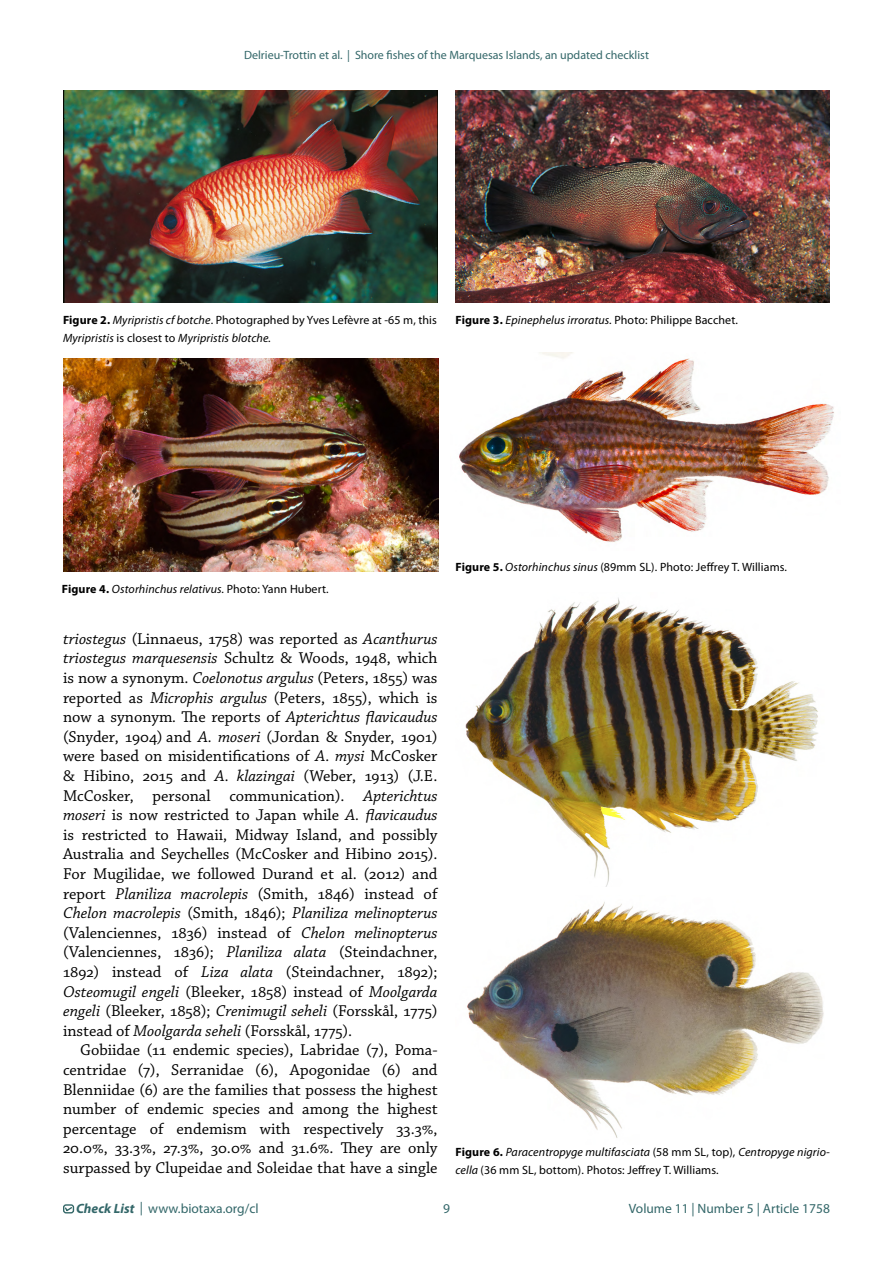
<style>
.page{position:relative;width:893px;height:1263px;background:#fff}
.page>*{position:absolute;margin:0;border:0;box-sizing:border-box;transform-origin:0 0}
.t1{font:16.5px/19.6px "Chaparral Pro";color:#000;text-align:justify}
.t2{font:13.5px "Myriad Pro";color:#336769}
.t3{font:12px/18px "Myriad Pro";letter-spacing:.01em;color:#000}
.t4{font:italic 12px/18px "Myriad Pro";letter-spacing:.01em;color:#000}
.t5{font:12px "Myriad Pro";color:#336769}
.s1{font-weight:700;font-style:normal}
.s2{font-style:normal}
.s3{font-weight:700}
.s4{font-style:italic}
.s5{font-weight:700;font-style:italic}
</style>
<div class="page">
<div style="left:63px;top:1204px;width:11px;height:9px;border:1px solid #336767;border-radius:2px"></div>
<svg style="left:64px;top:1206px;width:9px;height:6px"></svg>
<img style="left:63px;top:90px;width:374px;height:213px">
<img style="left:455px;top:90px;width:375px;height:213px">
<img style="left:63px;top:359px;width:375px;height:212px">
<img style="left:459px;top:352px;width:375px;height:190px">
<img style="left:465px;top:597px;width:353px;height:290px">
<img style="left:467px;top:902px;width:357px;height:236px">
<p class="t5" style="left:244px;top:47px;width:406px">Delrieu-Trottin et al. | Shore fishes of the Marquesas Islands, an updated checklist</p>
<p class="t4" style="left:63px;top:311px;width:375px"><span class="s1">Figure 2.</span> Myripristis cf botche<span class="s2">. Photographed by Yves Lefèvre at -65 m, this<br></span>Myripristis <span class="s2">is closest to</span> Myripristis blotche.</p>
<p class="t3" style="left:455px;top:311px;width:284px"><span class="s3">Figure 3.</span> <span class="s4">Epinephelus irroratus.</span> Photo: Philippe Bacchet.</p>
<p class="t4" style="left:62px;top:580px;width:268px"><span class="s1">Figure 4.</span> Ostorhinchus relativus. <span class="s2">Photo: Yann Hubert.</span></p>
<p class="t1" style="left:63px;top:629px;width:376px"><span class="s4">triostegus</span> (Linnaeus, 1758) was reported as <span class="s4">Acanthurus triostegus marquesensis</span> Schultz &amp; Woods, 1948, which is now a synonym. <span class="s4">Coelonotus argulus</span> (Peters, 1855) was reported as <span class="s4">Microphis argulus</span> (Peters, 1855), which is now a synonym<span class="s4">.</span> The reports of <span class="s4">Apterichtus flavicaudus </span>(Snyder, 1904) and <span class="s4">A. moseri</span> (Jordan &amp; Snyder, 1901) were based on misidentifications of <span class="s4">A. mysi</span> McCosker &amp; Hibino, 2015 and <span class="s4">A. klazingai</span> (Weber, 1913) (J.E.<br>McCosker, personal communication). <span class="s4">Apterichtus moseri</span> is now restricted to Japan while <span class="s4">A. flavicaudus </span>is restricted to Hawaii, Midway Island, and possibly Australia and Seychelles (McCosker and Hibino 2015).<br>For Mugilidae, we followed Durand et al. (2012) and report <span class="s4">Planiliza macrolepis</span> (Smith, 1846) instead of <span class="s4">Chelon macrolepis</span> (Smith, 1846); <span class="s4">Planiliza melinopterus </span>(Valenciennes, 1836) instead of <span class="s4">Chelon melinopterus </span>(Valenciennes, 1836); <span class="s4">Planiliza alata</span> (Steindachner, 1892) instead of <span class="s4">Liza alata</span> (Steindachner, 1892); <span class="s4">Osteomugil engeli</span> (Bleeker, 1858) instead of <span class="s4">Moolgarda engeli</span> (Bleeker, 1858); <span class="s4">Crenimugil seheli</span> (Forsskål, 1775) instead of <span class="s4">Moolgarda seheli</span> (Forsskål, 1775).</p>
<p class="t1" style="left:63px;top:1041px;width:376px;text-indent:17px">Gobiidae (11 endemic species), Labridae (7), Poma&shy;centridae (7), Serranidae (6), Apogonidae (6) and Blenniidae (6) are the families that possess the highest number of endemic species and among the highest percentage of endemism with respectively 33.3%, 20.0%, 33.3%, 27.3%, 30.0% and 31.6%. They are only surpassed by Clupeidae and Soleidae that have a single</p>
<p class="t3" style="left:455px;top:558px;width:333px"><span class="s3">Figure 5.</span> <span class="s4">Ostorhinchus sinus</span> (89mm SL). Photo: Jeffrey T. Williams.</p>
<p class="t3" style="left:455px;top:1143px;width:376px"><span class="s3">Figure 6.</span> <span class="s4">Paracentropyge multifasciata</span> (58 mm SL, top), <span class="s4">Centropyge nigrio&shy;cella</span> (36 mm SL, bottom). Photos: Jeffrey T. Williams.</p>
<p class="t2" style="left:76px;top:1200px;width:184px"><span class="s5">Check List</span> | www.biotaxa.org/cl</p>
<p class="t2" style="left:443px;top:1200px;width:8px">9</p>
<p class="t2" style="left:629px;top:1200px;width:203px">Volume 11 | Number 5 | Article 1758</p>
</div>
